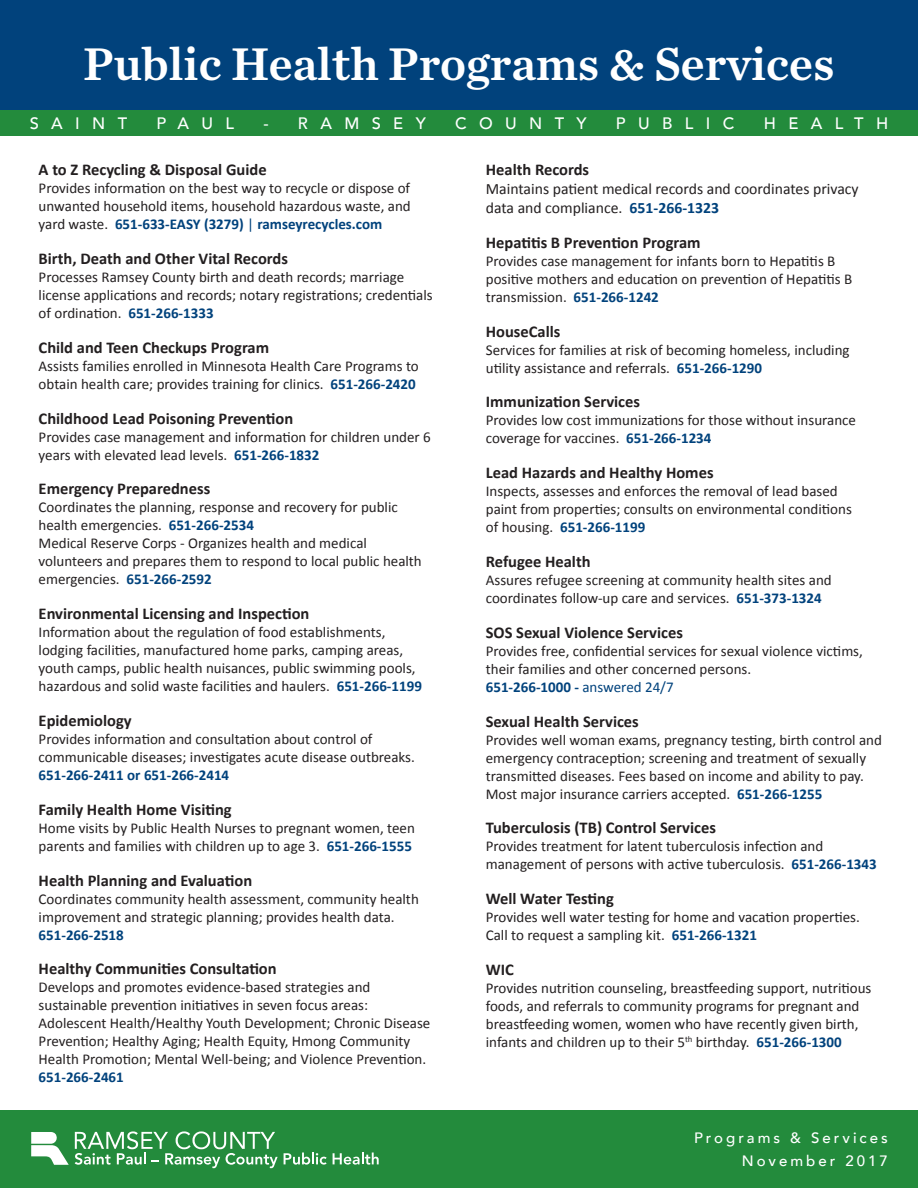
<style>
.page{position:relative;width:918px;height:1188px;background:#fff}
.page>*{position:absolute;margin:0;border:0;box-sizing:border-box;transform-origin:0 0}
.t1{font:48px "Chronicle Text G3 Semi";color:#fff}
.t2{font:700 16.5px "Calibri";color:#231f20}
.t3{font:500 16.5px "Avenir LT Com";letter-spacing:.75em;color:#fff}
.t4{font:15.75px/18.9px "Calibri";color:#231f20}
.t5{font:15px/18px "Calibri";color:#231f20}
.t6{font:700 15px "Calibri";color:#01427c}
.t7{font:500 15px/22.5px "Avenir LT Com";letter-spacing:.2em;color:#fff;text-align:right}
.t8{font:300 15px/21px "Avenir LT Com";letter-spacing:.2em;color:#fff;text-align:right}
.s1{font-weight:700;color:#01427c}
.s2{color:#01427c}
</style>
<div class="page">
<div style="left:0;top:0;width:918px;height:112px;background:#01427c"></div>
<div style="left:0;top:110px;width:918px;height:26px;background:#238b3c"></div>
<div style="left:0;top:1110px;width:918px;height:78px;background:#238b3c"></div>
<svg style="left:75px;top:1131px;width:203px;height:37px"></svg>
<svg style="left:284px;top:1153px;width:43px;height:12px"></svg>
<svg style="left:333px;top:1153px;width:46px;height:12px"></svg>
<svg style="left:31px;top:1132px;width:38px;height:33px"></svg>
<h1 class="t1" style="left:83px;top:27px;width:753px">Public Health Programs &amp; Services</h1>
<p class="t3" style="left:30px;top:113px;width:99px">SAINT</p>
<p class="t3" style="left:157px;top:113px;width:79px">PAUL</p>
<p class="t3" style="left:263px;top:113px;width:164px">- RAMSEY</p>
<p class="t3" style="left:455px;top:113px;width:133px">COUNTY</p>
<p class="t3" style="left:616px;top:113px;width:120px">PUBLIC</p>
<p class="t3" style="left:764px;top:113px;width:126px">HEALTH</p>
<p class="t2" style="left:39px;top:159px;width:230px">A to Z Recycling &amp; Disposal Guide</p>
<p class="t5" style="left:39px;top:179px;width:374px;text-align:justify">Provides information on the best way to recycle or dispose of unwanted household items, household hazardous waste, and yard waste. <span class="s1">651-633-EASY (3279)</span> <span class="s2">|</span> <span class="s1">ramseyrecycles.com</span></p>
<p class="t2" style="left:39px;top:248px;width:251px">Birth, Death and Other Vital Records</p>
<p class="t5" style="left:39px;top:268px;width:396px">Processes Ramsey County birth and death records; marriage license applications and records; notary registrations; credentials of ordination. <span class="s1">651-266-1333</span></p>
<p class="t2" style="left:39px;top:337px;width:232px">Child and Teen Checkups Program</p>
<p class="t5" style="left:39px;top:357px;width:382px">Assists families enrolled in Minnesota Health Care Programs to obtain health care; provides training for clinics. <span class="s1">651-266-2420</span></p>
<p class="t2" style="left:39px;top:408px;width:256px">Childhood Lead Poisoning Prevention</p>
<p class="t5" style="left:39px;top:428px;width:394px">Provides case management and information for children under 6 years with elevated lead levels. <span class="s1">651-266-1832</span></p>
<p class="t2" style="left:39px;top:478px;width:173px">Emergency Preparedness</p>
<p class="t5" style="left:39px;top:498px;width:385px">Coordinates the planning, response and recovery for public health emergencies. <span class="s1">651-266-2534<br></span>Medical Reserve Corps - Organizes health and medical volunteers and prepares them to respond to local public health emergencies. <span class="s1">651-266-2592</span></p>
<p class="t2" style="left:39px;top:603px;width:272px">Environmental Licensing and Inspection</p>
<p class="t5" style="left:39px;top:623px;width:385px">Information about the regulation of food establishments, lodging facilities, manufactured home parks, camping areas, youth camps, public health nuisances, public swimming pools, hazardous and solid waste facilities and haulers. <span class="s1">651-266-1199</span></p>
<p class="t2" style="left:39px;top:710px;width:95px">Epidemiology</p>
<p class="t5" style="left:39px;top:730px;width:378px">Provides information and consultation about control of communicable diseases; investigates acute disease outbreaks.</p>
<p class="t6" style="left:39px;top:765px;width:192px">651-266-2411 or 651-266-2414</p>
<p class="t2" style="left:39px;top:799px;width:195px">Family Health Home Visiting</p>
<p class="t5" style="left:39px;top:819px;width:378px">Home visits by Public Health Nurses to pregnant women, teen parents and families with children up to age 3. <span class="s1">651-266-1555</span></p>
<p class="t2" style="left:39px;top:870px;width:215px">Health Planning and Evaluation</p>
<p class="t5" style="left:39px;top:890px;width:382px">Coordinates community health assessment, community health improvement and strategic planning; provides health data.</p>
<p class="t6" style="left:39px;top:925px;width:87px">651-266-2518</p>
<p class="t2" style="left:39px;top:958px;width:240px">Healthy Communities Consultation</p>
<p class="t5" style="left:39px;top:978px;width:393px">Develops and promotes evidence-based strategies and sustainable prevention initiatives in seven focus areas:<br>Adolescent Health/Healthy Youth Development; Chronic Disease Prevention; Healthy Aging; Health Equity, Hmong Community Health Promotion; Mental Well-being; and Violence Prevention.</p>
<p class="t6" style="left:39px;top:1068px;width:87px">651-266-2461</p>
<p class="t2" style="left:486px;top:159px;width:105px">Health Records</p>
<p class="t4" style="left:486px;top:179px;width:374px">Maintains patient medical records and coordinates privacy data and compliance. <span class="s1">651-266-1323</span></p>
<p class="t2" style="left:486px;top:232px;width:216px">Hepatitis B Prevention Program</p>
<p class="t5" style="left:486px;top:252px;width:368px">Provides case management for infants born to Hepatitis B positive mothers and education on prevention of Hepatitis B transmission. <span class="s1">651-266-1242</span></p>
<p class="t2" style="left:486px;top:321px;width:76px">HouseCalls</p>
<p class="t5" style="left:486px;top:341px;width:365px">Services for families at risk of becoming homeless, including utility assistance and referrals. <span class="s1">651-266-1290</span></p>
<p class="t2" style="left:486px;top:391px;width:156px">Immunization Services</p>
<p class="t5" style="left:486px;top:411px;width:372px">Provides low cost immunizations for those without insurance coverage for vaccines. <span class="s1">651-266-1234</span></p>
<p class="t2" style="left:486px;top:462px;width:229px">Lead Hazards and Healthy Homes</p>
<p class="t5" style="left:486px;top:482px;width:368px">Inspects, assesses and enforces the removal of lead based paint from properties; consults on environmental conditions of housing. <span class="s1">651-266-1199</span></p>
<p class="t2" style="left:486px;top:551px;width:106px">Refugee Health</p>
<p class="t5" style="left:486px;top:571px;width:348px">Assures refugee screening at community health sites and coordinates follow-up care and services. <span class="s1">651-373-1324</span></p>
<p class="t2" style="left:486px;top:622px;width:199px">SOS Sexual Violence Services</p>
<p class="t5" style="left:486px;top:642px;width:379px">Provides free, confidential services for sexual violence victims, their families and other concerned persons.<br><span class="s1">651-266-1000 -</span> <span class="s2">answered 24/7</span></p>
<p class="t2" style="left:486px;top:711px;width:155px">Sexual Health Services</p>
<p class="t5" style="left:486px;top:731px;width:398px">Provides well woman exams, pregnancy testing, birth control and emergency contraception; screening and treatment of sexually transmitted diseases. Fees based on income and ability to pay.<br>Most major insurance carriers accepted. <span class="s1">651-266-1255</span></p>
<p class="t2" style="left:486px;top:817px;width:232px">Tuberculosis (TB) Control Services</p>
<p class="t5" style="left:486px;top:837px;width:392px">Provides treatment for latent tuberculosis infection and management of persons with active tuberculosis. <span class="s1">651-266-1343</span></p>
<p class="t2" style="left:486px;top:888px;width:130px">Well Water Testing</p>
<p class="t5" style="left:486px;top:908px;width:376px">Provides well water testing for home and vacation properties.<br>Call to request a sampling kit. <span class="s1">651-266-1321</span></p>
<p class="t2" style="left:486px;top:959px;width:30px">WIC</p>
<p class="t5" style="left:486px;top:979px;width:387px">Provides nutrition counseling, breastfeeding support, nutritious foods, and referrals to community programs for pregnant and breastfeeding women, women who have recently given birth, infants and children up to their 5<sup>th</sup> birthday. <span class="s1">651-266-1300</span></p>
<p class="t8" style="left:701px;top:1127px;width:193px">Strategic Framework<br>2014 - 2018</p>
<p class="t7" style="left:694px;top:1127px;width:195px">Programs &amp; Services<br>November 2017</p>
</div>
